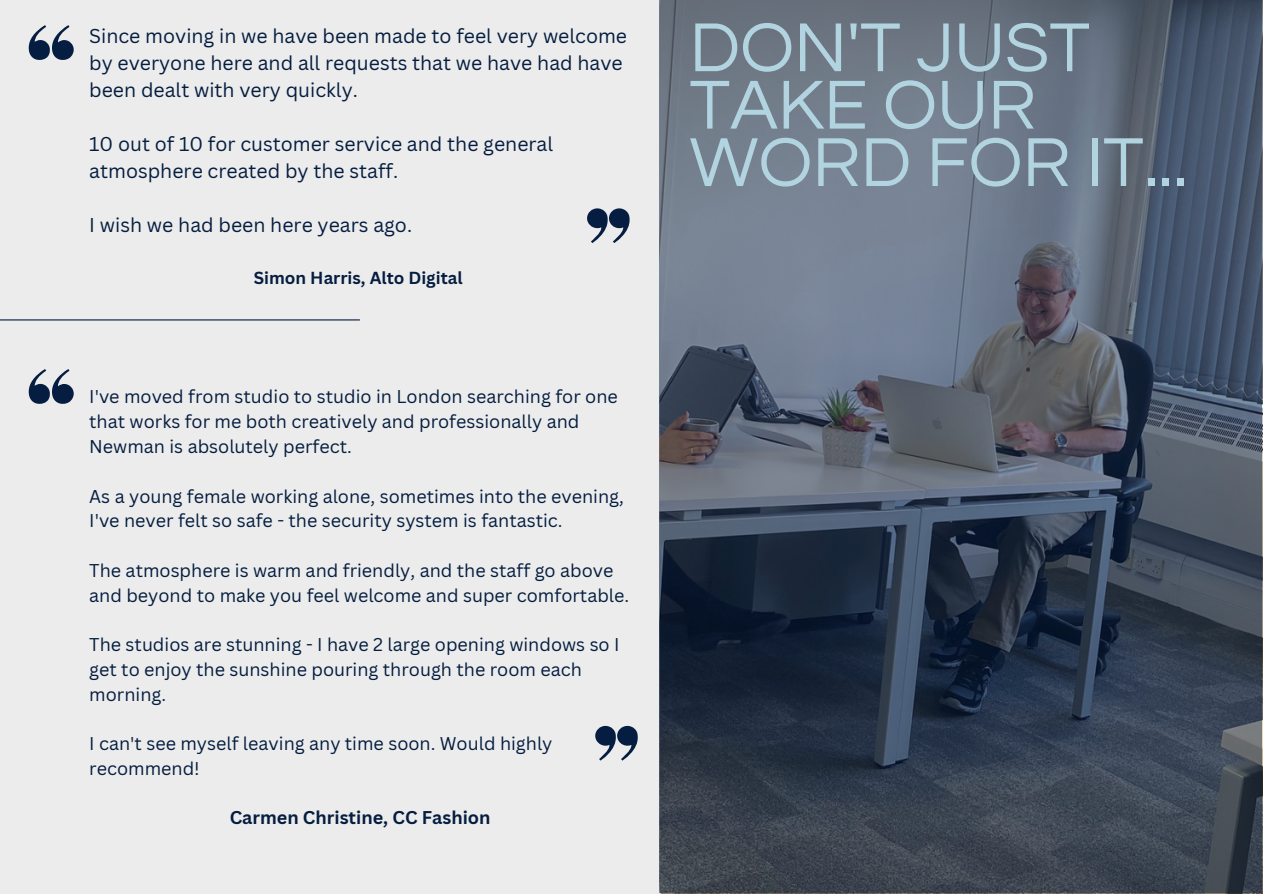
<style>
.page{position:relative;width:1263px;height:894px;background:#fff}
.page>*{position:absolute;margin:0;border:0;box-sizing:border-box;transform-origin:0 0}
.t1{font:72px/57.3px "Questrial";color:#b1d4e0}
.t2{font:19.5px/27px "Canva Sans";color:#051d40}
.t3{font:18px/24.8px "Canva Sans";color:#051d40}
.t4{font:700 18px "Canva Sans";color:#051d40}
.t5{font:700 16.95px "Canva Sans";color:#051d40}
</style>
<div class="page">
<div style="left:0;top:0;width:1263px;height:893px;background:#ebeceb"></div>
<svg style="left:659px;top:0;width:603px;height:891px;background:#4d5868"></svg>
<svg style="left:29px;top:25px;width:45px;height:35px"></svg>
<svg style="left:587px;top:208px;width:43px;height:35px"></svg>
<svg style="left:29px;top:369px;width:45px;height:35px"></svg>
<svg style="left:595px;top:725px;width:43px;height:35px"></svg>
<hr style="left:0;top:319px;width:360px;height:1px;background:#051d40">
<p class="t2" style="left:89px;top:22px;width:539px">Since moving in we have been made to feel very welcome by everyone here and all requests that we have had have been dealt with very quickly.</p>
<p class="t2" style="left:89px;top:130px;width:465px">10 out of 10 for customer service and the general atmosphere created by the staff.</p>
<p class="t2" style="left:89px;top:211px;width:324px">I wish we had been here years ago.</p>
<p class="t5" style="left:254px;top:266px;width:210px">Simon Harris, Alto Digital</p>
<p class="t3" style="left:89px;top:384px;width:530px">I've moved from studio to studio in London searching for one that works for me both creatively and professionally and<br>Newman is absolutely perfect.</p>
<p class="t3" style="left:89px;top:483px;width:536px">As a young female working alone, sometimes into the evening,<br>I've never felt so safe - the security system is fantastic.</p>
<p class="t3" style="left:89px;top:557px;width:541px">The atmosphere is warm and friendly, and the staff go above and beyond to make you feel welcome and super comfortable.</p>
<p class="t3" style="left:89px;top:631px;width:532px">The studios are stunning - I have 2 large opening windows so I get to enjoy the sunshine pouring through the room each morning.</p>
<p class="t3" style="left:89px;top:730px;width:465px">I can't see myself leaving any time soon. Would highly recommend!</p>
<p class="t4" style="left:230px;top:805px;width:262px">Carmen Christine, CC Fashion</p>
<h1 class="t1" style="left:689px;top:21px;width:500px">DON'T JUST<br>TAKE OUR<br>WORD FOR IT...</h1>
</div>
